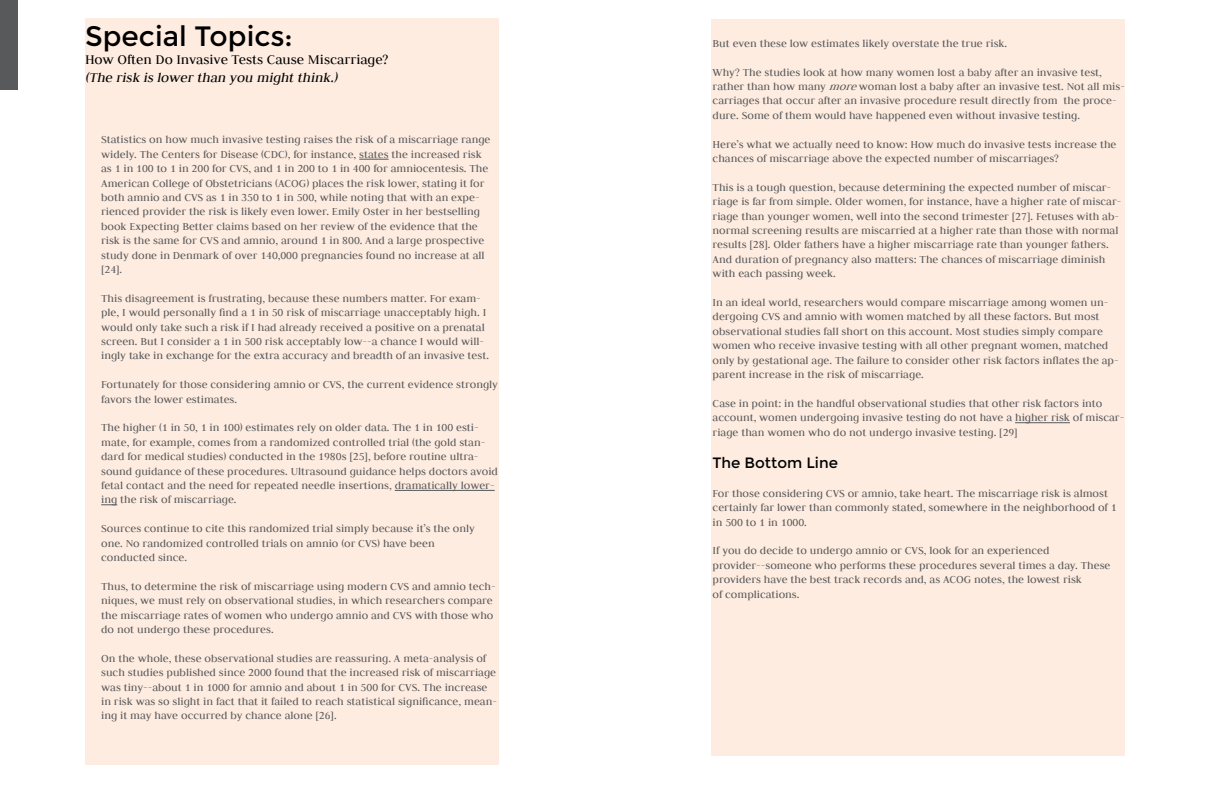
<style>
.page{position:relative;width:1224px;height:792px;background:#fff}
.page>*{position:absolute;margin:0;border:0;box-sizing:border-box;transform-origin:0 0}
.t1{font:28px "Montserrat";color:#000}
.t2{font:15px "Judson";color:#000}
.t3{font:italic 15px "Judson";color:#000}
.t4{font:15px "Montserrat";color:#000}
.t5{font:12px/14.4px "Judson";color:#58595b}
.s1{font-style:italic}
</style>
<div class="page">
<div style="left:711px;top:19px;width:414px;height:737px;background:#feece0"></div>
<hr style="left:1015px;top:422px;width:55px;height:1px;background:#58595b">
<div style="left:85px;top:18px;width:414px;height:746px;background:#feece0"></div>
<hr style="left:359px;top:159px;width:30px;height:1px;background:#58595b">
<hr style="left:395px;top:490px;width:100px;height:1px;background:#58595b">
<svg style="left:101px;top:505px;width:16px;height:1px"></svg>
<div style="left:0;top:0;width:18px;height:89px;background:#58595b"></div>
<h1 class="t1" style="left:85px;top:20px;width:209px">Special Topics:</h1>
<p class="t2" style="left:85px;top:51px;width:305px">How Often Do Invasive Tests Cause Miscarriage?</p>
<p class="t3" style="left:85px;top:69px;width:257px">(The risk is lower than you mightthink.)</p>
<p class="t5" style="left:101px;top:132px;width:391px">Statistics on how much invasive testing raises the risk of a miscarriage range widely. The Centers for Disease (CDC), for instance, states the increased risk as 1 in 100 to 1 in 200 for CVS, and 1 in 200 to 1 in 400 for amniocentesis. The American College of Obstetricians (ACOG) places the risk lower, stating it for both amnio and CVS as 1 in 350 to 1 in 500, while noting that with an expe&shy;rienced provider the risk is likely even lower. Emily Oster in her bestselling book Expecting Better claims based on her review of the evidence that the risk is the same for CVS and amnio, around 1 in 800. And a large prospective study done in Denmark of over 140,000 pregnancies found no increase at all [24].</p>
<p class="t5" style="left:101px;top:291px;width:389px">This disagreement is frustrating, because these numbers matter. For exam&shy;ple, I would personally find a 1 in 50 risk of miscarriage unacceptably high. I would only take such a risk if I had already received a positive on a prenatal screen. But I consider a 1 in 500 risk acceptably low--a chance I would will&shy;ingly take in exchange for the extra accuracy and breadth of an invasive test.</p>
<p class="t5" style="left:101px;top:377px;width:398px">Fortunately for those considering amnio or CVS, the current evidence strongly favors the lower estimates.</p>
<p class="t5" style="left:101px;top:420px;width:398px">The higher (1 in 50, 1 in 100) estimates rely on older data. The 1 in 100 esti&shy;mate, for example, comes from a randomized controlled trial (the gold stan&shy;dard for medical studies) conducted in the 1980s [25], before routine ultra&shy;sound guidance of these procedures. Ultrasound guidance helps doctors avoid fetal contact and the need for repeated needle insertions, dramatically lower&shy;ing the risk of miscarriage.</p>
<p class="t5" style="left:101px;top:521px;width:375px">Sources continue to cite this randomized trial simply because it’s the only one. No randomized controlled trials on amnio (or CVS) have been conducted since.</p>
<p class="t5" style="left:101px;top:579px;width:396px">Thus, to determine the risk of miscarriage using modern CVS and amnio tech&shy;niques, we must rely on observational studies, in which researchers compare the miscarriage rates of women who undergo amnio and CVS with those who do not undergo these procedures.</p>
<p class="t5" style="left:101px;top:651px;width:397px">On the whole, these observational studies are reassuring. A meta-analysis of such studies published since 2000 found that the increased risk of miscarriage was tiny--about 1 in 1000 for amnio and about 1 in 500 for CVS. The increase in risk was so slight in fact that it failed to reach statistical significance, mean&shy;ing it may have occurred by chance alone [26].</p>
<p class="t5" style="left:713px;top:36px;width:296px">But even these low estimates likely overstate the true risk.</p>
<p class="t5" style="left:713px;top:64px;width:414px">Why? The studies look at how many women lost a baby after an invasive test, rather than how many <span class="s1">more</span>woman lost a baby after an invasive test. Not all mis&shy;carriages that occur after an invasive procedure result directly from the proce&shy;dure. Some of them would have happened even without invasive testing.</p>
<p class="t5" style="left:713px;top:136px;width:405px">Here’s what we actually need to know: How much do invasive tests increase the chances of miscarriage above the expected number of miscarriages?</p>
<p class="t5" style="left:713px;top:180px;width:410px">This is a tough question, because determining the expected number of miscar&shy;riage is far from simple. Older women, for instance, have a higher rate of miscar&shy;riage than younger women, well into the second trimester [27]. Fetuses with ab&shy;normal screening results are miscarried at a higher rate than those with normal results [28]. Older fathers have a higher miscarriage rate than younger fathers.<br>And duration of pregnancy also matters: The chances of miscarriage diminish with each passing week.</p>
<p class="t5" style="left:713px;top:295px;width:408px">In an ideal world, researchers would compare miscarriage among women un&shy;dergoing CVS and amnio with women matched by all these factors. But most observational studies fall short on this account. Most studies simply compare women who receive invasive testing with all other pregnant women, matched only by gestational age. The failure to consider other risk factors inflates the ap&shy;parent increase in the risk of miscarriage.</p>
<p class="t5" style="left:713px;top:396px;width:413px">Case in point: in the handful observational studies that other risk factors into account, women undergoing invasive testing do not have a higher risk of miscar&shy;riage than women who do not undergo invasive testing. [29]</p>
<p class="t4" style="left:713px;top:454px;width:127px">The Bottom Line</p>
<p class="t5" style="left:713px;top:486px;width:405px">For those considering CVS or amnio, take heart. The miscarriage risk is almost certainly far lower than commonly stated, somewhere in the neighborhood of 1 in 500 to 1 in 1000.</p>
<p class="t5" style="left:713px;top:543px;width:399px">If you do decide to undergo amnio or CVS, look for an experienced provider--someone who performs these procedures several times a day. These providers have the best track records and, as ACOG notes, the lowest risk<br>of complications.</p>
</div>
